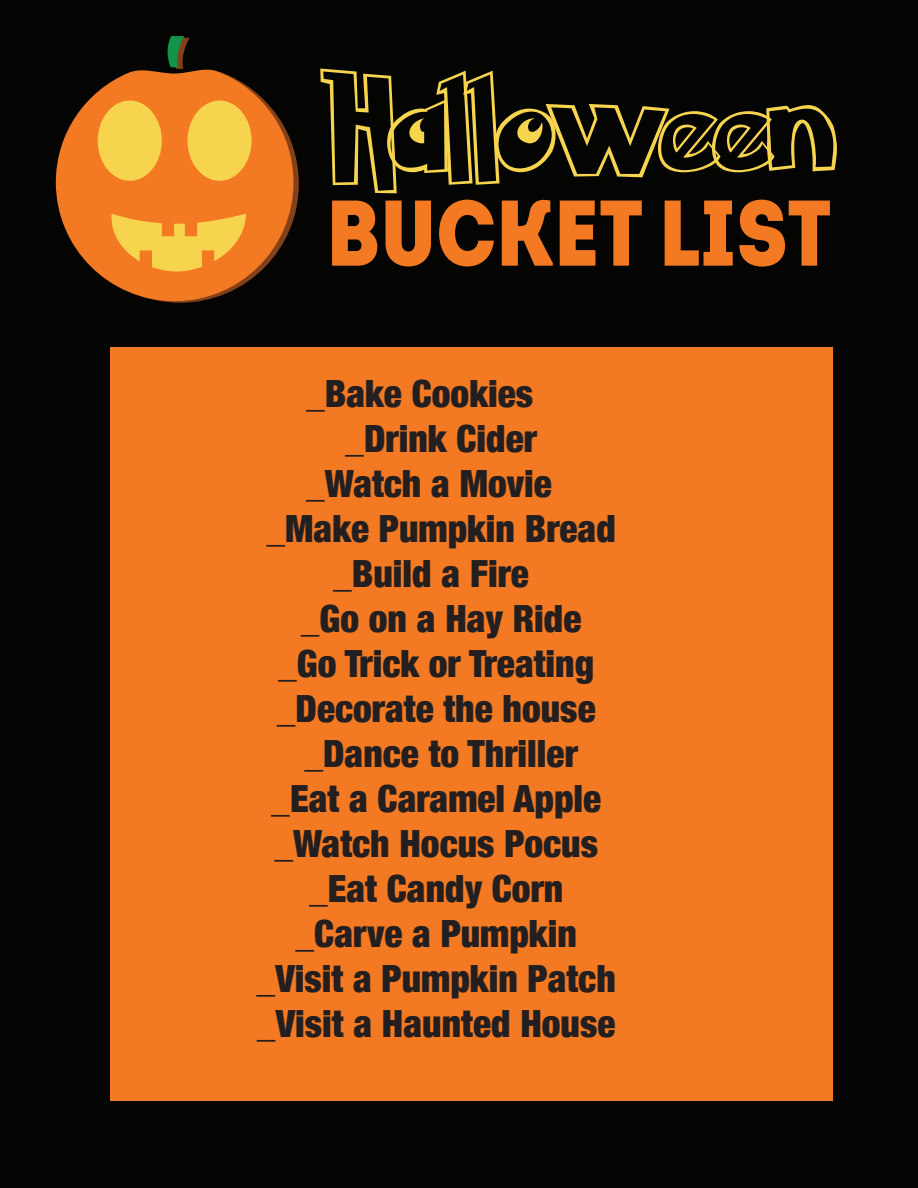
<style>
.page{position:relative;width:918px;height:1188px;background:#040503}
.page>*{position:absolute;margin:0;border:0;box-sizing:border-box;transform-origin:0 0}
.t1{font:108px "Pokemon Hollow Normal";color:#f7d44e}
.t2{font:93px "Intro Cond Black Free";color:#f37a22}
.t3{font:900 condensed 37.5px "Helvetica Neue";color:#231f20}
</style>
<div class="page">
<svg style="left:160px;top:147px;width:139px;height:156px"></svg>
<svg style="left:56px;top:69px;width:237px;height:232px;fill:#f37a22"></svg>
<svg style="left:167px;top:36px;width:23px;height:33px"></svg>
<div style="left:187px;top:101px;width:65px;height:80px;background:#f7d44e;border-radius:50%"></div>
<div style="left:98px;top:101px;width:64px;height:80px;background:#f7d44e;border-radius:50%"></div>
<svg style="left:110px;top:214px;width:136px;height:57px;background:#f5ae3b"></svg>
<div style="left:110px;top:347px;width:723px;height:753px;background:#f37a22"></div>
<h1 class="t1" style="left:330px;top:40px;width:504px">Halloween</h1>
<h2 class="t2" style="left:326px;top:170px;width:506px">BUCKET LIST</h2>
<p class="t3" style="left:306px;top:363px;width:229px">_Bake Cookies</p>
<p class="t3" style="left:345px;top:408px;width:193px">_Drink Cider</p>
<p class="t3" style="left:306px;top:453px;width:247px">_Watch a Movie</p>
<p class="t3" style="left:266px;top:498px;width:351px">_Make Pumpkin Bread</p>
<p class="t3" style="left:333px;top:543px;width:197px">_Build a Fire</p>
<p class="t3" style="left:301px;top:588px;width:282px">_Go on a Hay Ride</p>
<p class="t3" style="left:278px;top:633px;width:318px">_Go Trick or Treating</p>
<p class="t3" style="left:277px;top:678px;width:320px">_Decorate the house</p>
<p class="t3" style="left:304px;top:723px;width:275px">_Dance to Thriller</p>
<p class="t3" style="left:271px;top:768px;width:331px">_Eat a Caramel Apple</p>
<p class="t3" style="left:274px;top:813px;width:325px">_Watch Hocus Pocus</p>
<p class="t3" style="left:309px;top:858px;width:256px">_Eat Candy Corn</p>
<p class="t3" style="left:296px;top:903px;width:283px">_Carve a Pumpkin</p>
<p class="t3" style="left:257px;top:948px;width:361px">_Visit a Pumpkin Patch</p>
<p class="t3" style="left:257px;top:993px;width:360px">_Visit a Haunted House</p>
</div>
